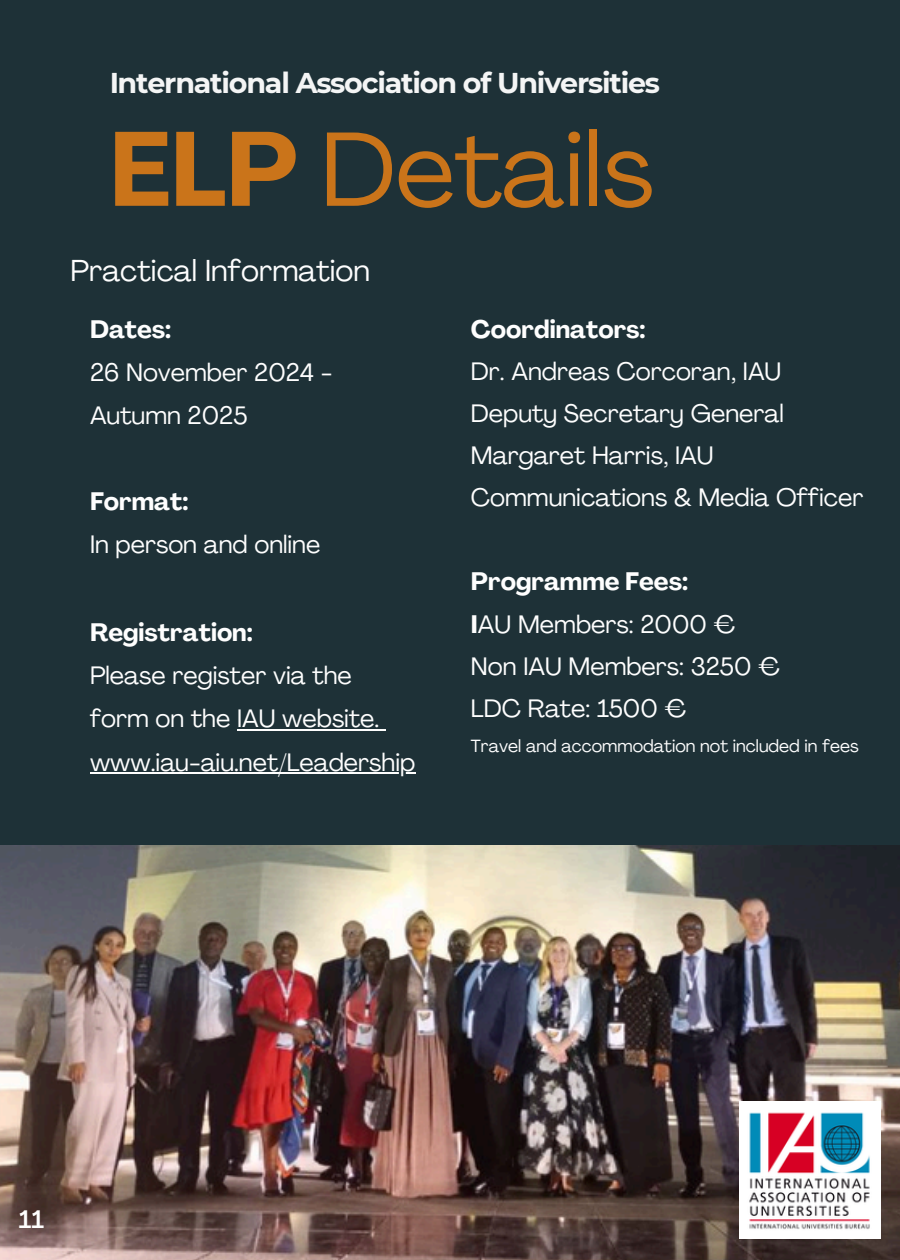
<style>
.page{position:relative;width:900px;height:1260px;background:#1e3137}
.page>*{position:absolute;margin:0;border:0;box-sizing:border-box;transform-origin:0 0}
.t1{font:104px "Agrandir";color:#ca741a}
.t2{font:30px "Agrandir";color:#fefefe}
.t3{font:700 28.5px "Montserrat";letter-spacing:-.04em;color:#fefefe}
.t4{font:25px/43px "Agrandir";color:#fefefe}
.t5{font:700 25px "Agrandir";color:#fefefe}
.t6{font:500 25px "Agrandir";color:#fefefe}
.t7{font:17.5px "Agrandir";color:#fefefe}
.s1{font-weight:700}
</style>
<div class="page">
<img style="left:0;top:845px;width:900px;height:415px">
<img style="left:739px;top:1102px;width:141px;height:137px">
<hr style="left:237px;top:729px;width:142px;height:2px;background:#fefefe">
<svg style="left:379px;top:729px;width:7px;height:2px"></svg>
<hr style="left:90px;top:772px;width:325px;height:2px;background:#fefefe">
<p class="t3" style="left:109px;top:65px;width:552px">International Association of Universities</p>
<p class="t1" style="left:109px;top:128px;width:546px"><span class="s1">ELP</span> Details</p>
<p class="t2" style="left:70px;top:259px;width:301px">Practical Information</p>
<p class="t4" style="left:90px;top:310px;width:244px"><span class="s1">Dates:<br></span>26 November 2024 -<br>Autumn 2025</p>
<h4 class="t4" style="left:90px;top:482px;width:232px"><span class="s1">Format:<br></span>In person and online</h4>
<p class="t4" style="left:90px;top:613px;width:291px"><span class="s1">Registration:<br></span>Please register via the form on the IAU website.</p>
<p class="t4" style="left:90px;top:743px;width:327px">www.iau-aiu.net/Leadership</p>
<h4 class="t4" style="left:471px;top:310px;width:394px;line-height:42.2px"><span class="s1">Coordinators:<br></span>Dr. Andreas Corcoran, IAU<br>Deputy Secretary General<br>Margaret Harris, IAU<br>Communications &amp; Media Officer</h4>
<h4 class="t5" style="left:471px;top:572px;width:219px">Programme Fees:</h4>
<p class="t4" style="left:471px;top:605px;width:266px"><span class="s1">I</span>AU Members: 2000 €</p>
<h4 class="t4" style="left:471px;top:647px;width:311px">Non IAU Members: 3250 €</h4>
<p class="t4" style="left:471px;top:689px;width:217px">LDC Rate: 1500 €</p>
<p class="t7" style="left:471px;top:739px;width:389px">Travel and accommodation not included in fees</p>
<p class="t6" style="left:19px;top:1209px;width:26px">11</p>
</div>
